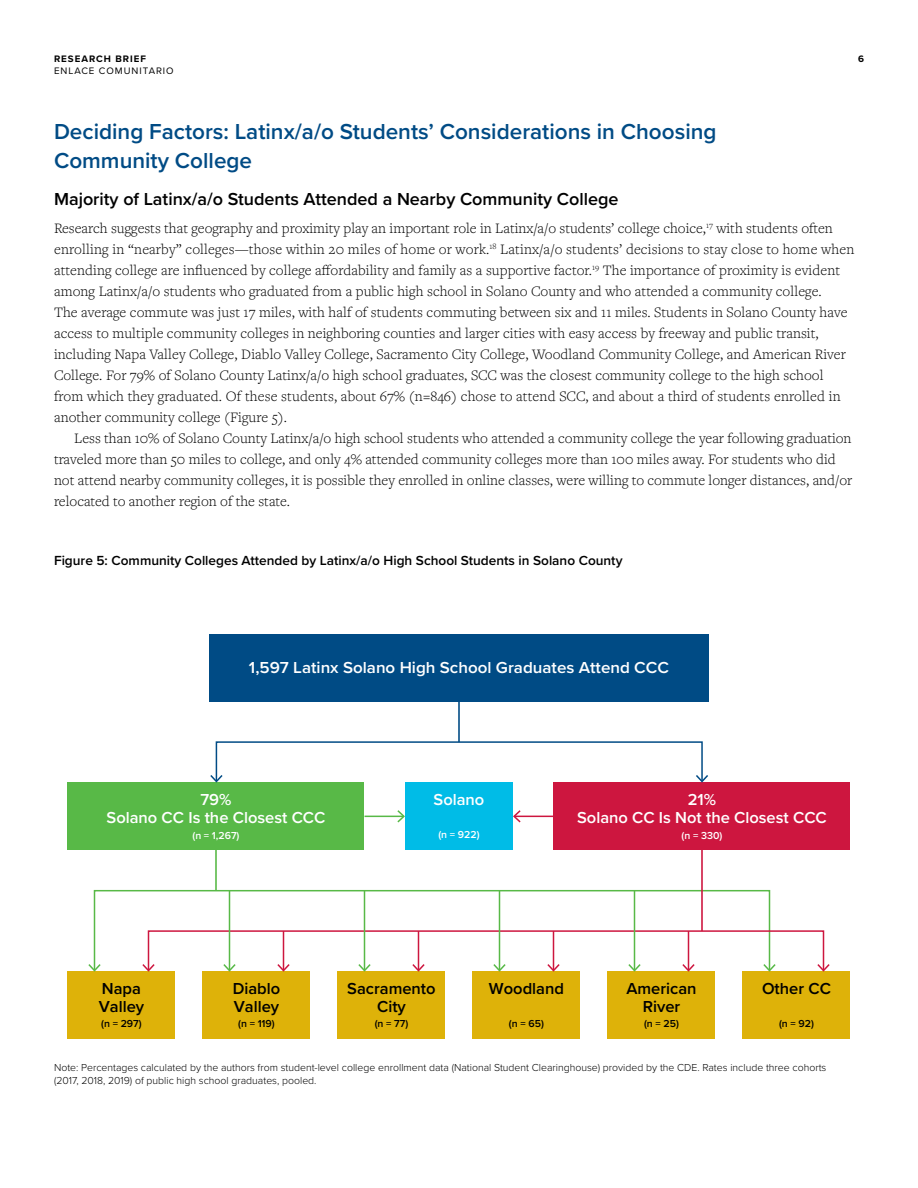
<style>
.page{position:relative;width:918px;height:1188px;background:#fff}
.page>*{position:absolute;margin:0;border:0;box-sizing:border-box;transform-origin:0 0}
.Subhead_1{font:600 22.5px/28.5px "Proxima Nova";color:#004b85}
.Subhead_2{font:600 18px "Proxima Nova";color:#000}
.t1{font:600 16.5px/18px "Proxima Nova";color:#fff;text-align:center}
.t2{font:600 16.5px/18px "Proxima Nova";color:#000;text-align:center}
.Body_First{font:300 15px/21px "Freight Text Pro";letter-spacing:.005em;color:#000}
.Body{font:300 15px/21px "Freight Text Pro";color:#000}
.Figure_Title{font:600 13.65px "Proxima Nova";color:#000}
.F_T_Note_Last{font:300 10.5px/12.8px "Proxima Nova";color:#000}
.t3{font:600 10.5px "Proxima Nova";color:#000}
.t4{font:600 10.5px "Proxima Nova";color:#fff}
.t5{font:9.75px "Proxima Nova";letter-spacing:.1em;color:#000}
.t6{font:700 9.75px "Proxima Nova";letter-spacing:.1em;color:#000}
</style>
<div class="page">
<div style="left:209px;top:634px;width:500px;height:68px;background:#004b85"></div>
<div style="left:68px;top:783px;width:296px;height:67px;background:#58b947"></div>
<div style="left:472px;top:972px;width:108px;height:67px;background:#deb209"></div>
<div style="left:608px;top:972px;width:108px;height:67px;background:#deb209"></div>
<div style="left:742px;top:972px;width:108px;height:67px;background:#deb209"></div>
<div style="left:68px;top:972px;width:108px;height:67px;background:#deb209"></div>
<div style="left:202px;top:972px;width:108px;height:67px;background:#deb209"></div>
<div style="left:338px;top:972px;width:108px;height:67px;background:#deb209"></div>
<div style="left:405px;top:783px;width:108px;height:67px;background:#00bce7"></div>
<div style="left:554px;top:783px;width:296px;height:67px;background:#cd163f"></div>
<div style="left:216px;top:741px;width:487px;height:41px;border:2px solid #004b85"></div>
<svg style="left:210px;top:775px;width:13px;height:8px"></svg>
<svg style="left:696px;top:775px;width:12px;height:8px"></svg>
<div style="left:94px;top:890px;width:676px;height:81px;border:2px solid #58b947"></div>
<svg style="left:88px;top:964px;width:13px;height:8px"></svg>
<svg style="left:763px;top:964px;width:13px;height:8px"></svg>
<div style="left:148px;top:930px;width:676px;height:41px;border:2px solid #cd163f"></div>
<svg style="left:142px;top:964px;width:13px;height:8px"></svg>
<svg style="left:817px;top:964px;width:13px;height:8px"></svg>
<hr style="left:458px;top:700px;width:2px;height:42px;background:#004b85">
<hr style="left:215px;top:849px;width:2px;height:42px;background:#58b947">
<hr style="left:701px;top:849px;width:2px;height:82px;background:#cd163f">
<hr style="left:229px;top:891px;width:1px;height:79px;background:#58b947">
<svg style="left:223px;top:964px;width:13px;height:8px"></svg>
<hr style="left:364px;top:891px;width:1px;height:79px;background:#58b947">
<svg style="left:358px;top:964px;width:13px;height:8px"></svg>
<hr style="left:365px;top:816px;width:38px;height:1px;background:#58b947">
<svg style="left:397px;top:810px;width:8px;height:12px"></svg>
<hr style="left:515px;top:816px;width:38px;height:1px;background:#cd163f">
<svg style="left:513px;top:810px;width:8px;height:12px"></svg>
<hr style="left:499px;top:891px;width:1px;height:79px;background:#58b947">
<svg style="left:493px;top:964px;width:13px;height:8px"></svg>
<hr style="left:634px;top:891px;width:1px;height:79px;background:#58b947">
<svg style="left:628px;top:964px;width:13px;height:8px"></svg>
<hr style="left:688px;top:931px;width:1px;height:39px;background:#cd163f">
<svg style="left:682px;top:964px;width:13px;height:8px"></svg>
<hr style="left:553px;top:931px;width:1px;height:39px;background:#cd163f">
<svg style="left:547px;top:964px;width:13px;height:8px"></svg>
<hr style="left:418px;top:931px;width:1px;height:39px;background:#cd163f">
<svg style="left:412px;top:964px;width:13px;height:8px"></svg>
<hr style="left:283px;top:931px;width:1px;height:39px;background:#cd163f">
<svg style="left:277px;top:964px;width:13px;height:8px"></svg>
<p class="t6" style="left:54px;top:51px;width:94px">RESEARCH BRIEF</p>
<p class="t5" style="left:54px;top:63px;width:121px">ENLACE COMUNITARIO</p>
<p class="t6" style="left:858px;top:51px;width:7px">6</p>
<p class="Subhead_1" style="left:54px;top:117px;width:664px">Deciding Factors: Latinx/a/o Students’ Considerations in Choosing<br>Community College</p>
<p class="Subhead_2" style="left:54px;top:186px;width:566px">Majority of Latinx/a/o Students Attended a Nearby Community College</p>
<p class="Body_First" style="left:54px;top:217px;width:802px">Research suggests that geography and proximity play an important role in Latinx/a/o students’ college choice,<sup>17</sup> with students often enrolling in “nearby” colleges—those within 20 miles of home or work.<sup>18</sup> Latinx/a/o students’ decisions to stay close to home when attending college are influenced by college affordability and family as a supportive factor.<sup>19</sup> The importance of proximity is evident among Latinx/a/o students who graduated from a public high school in Solano County and who attended a community college.<br>The average commute was just 17 miles, with half of students commuting between six and 11 miles. Students in Solano County have access to multiple community colleges in neighboring counties and larger cities with easy access by freeway and public transit, including Napa Valley College, Diablo Valley College, Sacramento City College, Woodland Community College, and American River College. For 79% of Solano County Latinx/a/o high school graduates, SCC was the closest community college to the high school from which they graduated. Of these students, about 67% (n=846) chose to attend SCC, and about a third of students enrolled in another community college (Figure 5).</p>
<p class="Body" style="left:54px;top:427px;width:800px;text-indent:20px">Less than 10% of Solano County Latinx/a/o high school students who attended a community college the year following graduation traveled more than 50 miles to college, and only 4% attended community colleges more than 100 miles away. For students who did not attend nearby community colleges, it is possible they enrolled in online classes, were willing to commute longer distances, and/or relocated to another region of the state.</p>
<p class="Figure_Title" style="left:54px;top:550px;width:570px">Figure 5: Community Colleges Attended by Latinx/a/o High School Students in Solano County</p>
<p class="t1" style="left:249px;top:658px;width:422px">1,597 Latinx Solano High School Graduates Attend CCC</p>
<p class="t1" style="left:107px;top:790px;width:220px">79%<br>Solano CC Is the Closest CCC</p>
<p class="t4" style="left:192px;top:827px;width:49px">(n = 1,267)</p>
<p class="t1" style="left:434px;top:790px;width:52px">Solano</p>
<p class="t4" style="left:438px;top:827px;width:43px">(n = 922)</p>
<p class="t1" style="left:577px;top:790px;width:251px">21%<br>Solano CC Is Not the Closest CCC</p>
<p class="t4" style="left:682px;top:827px;width:42px">(n = 330)</p>
<p class="t2" style="left:99px;top:979px;width:47px;text-align:left">Napa<br>Valley</p>
<p class="t3" style="left:101px;top:1016px;width:42px">(n = 297)</p>
<p class="t2" style="left:233px;top:979px;width:49px;text-align:left">Diablo<br>Valley</p>
<p class="t3" style="left:238px;top:1016px;width:38px">(n = 119)</p>
<p class="t2" style="left:347px;top:979px;width:90px">Sacramento<br>City</p>
<p class="t3" style="left:375px;top:1016px;width:35px">(n = 77)</p>
<p class="t2" style="left:489px;top:979px;width:77px">Woodland</p>
<p class="t3" style="left:509px;top:1016px;width:37px">(n = 65)</p>
<p class="t2" style="left:626px;top:979px;width:72px">American<br>River</p>
<p class="t3" style="left:644px;top:1016px;width:36px">(n = 25)</p>
<p class="t2" style="left:762px;top:979px;width:70px">Other CC</p>
<p class="t3" style="left:779px;top:1016px;width:36px">(n = 92)</p>
<p class="F_T_Note_Last" style="left:54px;top:1060px;width:774px">Note: Percentages calculated by the authors from student-level college enrollment data (National Student Clearinghouse) provided by the CDE. Rates include three cohorts (2017, 2018, 2019) of public high school graduates, pooled.</p>
</div>
